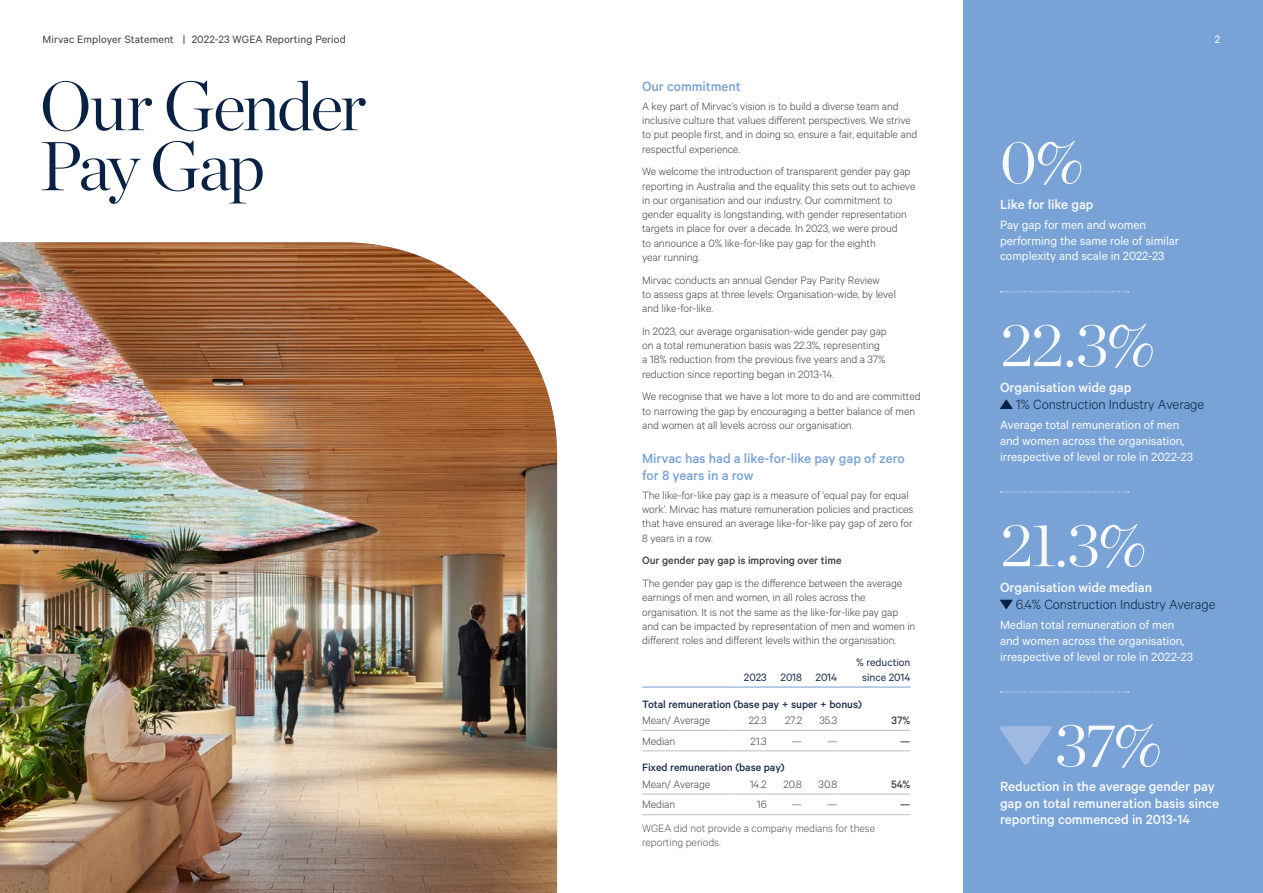
<style>
.page{position:relative;width:1263px;height:893px;background:#fff}
.page>*{position:absolute;margin:0;border:0;box-sizing:border-box;transform-origin:0 0}
.t1{font:300 69px/60px "Chronicle Display";letter-spacing:-.045em;color:#092142}
.t2{font:300 61.5px "Chronicle Display";color:#f8fafd}
.t3{font:500 15px/16.5px "Calibre";letter-spacing:-.005em;color:#f8fafd}
.t4{font:500 15px/17.2px "Calibre";letter-spacing:-.005em;color:#79a3d6}
.t5{font:300 15px "Calibre";letter-spacing:-.005em;color:#092142}
.t6{font:13.5px/15.8px "Calibre";letter-spacing:-.005em;color:#f8fafd}
.t7{font:300 12px/14.2px "Calibre";letter-spacing:-.005em;color:#414042}
.t8{font:500 12px "Calibre";letter-spacing:-.005em;color:#202f4d}
.t9{font:300 12px/14.2px "Calibre";letter-spacing:-.005em;color:#565659}
.t10{font:12px "Calibre";letter-spacing:.01em;color:#414042}
.t11{font:500 12px "Calibre";letter-spacing:-.005em;color:#414042}
.t12{font:12px/14.2px "Calibre";letter-spacing:-.005em;color:#202f4d;text-align:center}
.t13{font:12px "Calibre";color:#fff}
</style>
<div class="page">
<div style="left:964px;top:0;width:299px;height:893px;background:#79a3d6"></div>
<img style="left:0;top:242px;width:557px;height:651px">
<hr style="left:642px;top:686px;width:89px;height:2px;background:#79a3d6">
<hr style="left:731px;top:686px;width:36px;height:2px;background:#79a3d6">
<hr style="left:767px;top:686px;width:35px;height:2px;background:#79a3d6">
<hr style="left:802px;top:686px;width:35px;height:2px;background:#79a3d6">
<hr style="left:837px;top:686px;width:73px;height:2px;background:#79a3d6">
<hr style="left:642px;top:730px;width:89px;height:1px;background:#bcbec0">
<hr style="left:731px;top:730px;width:36px;height:1px;background:#bcbec0">
<hr style="left:767px;top:730px;width:35px;height:1px;background:#bcbec0">
<hr style="left:802px;top:730px;width:35px;height:1px;background:#bcbec0">
<hr style="left:837px;top:730px;width:73px;height:1px;background:#bcbec0">
<hr style="left:642px;top:751px;width:89px;height:1px;background:#bcbec0">
<hr style="left:731px;top:751px;width:36px;height:1px;background:#bcbec0">
<hr style="left:767px;top:751px;width:35px;height:1px;background:#bcbec0">
<hr style="left:802px;top:751px;width:35px;height:1px;background:#bcbec0">
<hr style="left:837px;top:751px;width:73px;height:1px;background:#bcbec0">
<hr style="left:642px;top:794px;width:89px;height:1px;background:#bcbec0">
<hr style="left:731px;top:794px;width:36px;height:1px;background:#bcbec0">
<hr style="left:767px;top:794px;width:35px;height:1px;background:#bcbec0">
<hr style="left:802px;top:794px;width:35px;height:1px;background:#bcbec0">
<hr style="left:837px;top:794px;width:73px;height:1px;background:#bcbec0">
<hr style="left:642px;top:814px;width:89px;height:1px;background:#bcbec0">
<hr style="left:731px;top:814px;width:36px;height:1px;background:#bcbec0">
<hr style="left:767px;top:814px;width:35px;height:1px;background:#bcbec0">
<hr style="left:802px;top:814px;width:35px;height:1px;background:#bcbec0">
<hr style="left:837px;top:814px;width:73px;height:1px;background:#bcbec0">
<svg style="left:1000px;top:600px;width:13px;height:9px"></svg>
<svg style="left:1000px;top:400px;width:13px;height:9px"></svg>
<svg style="left:1000px;top:726px;width:52px;height:39px"></svg>
<svg style="left:1000px;top:492px;width:129px;height:1px"></svg>
<svg style="left:1000px;top:291px;width:129px;height:1px"></svg>
<svg style="left:1000px;top:692px;width:129px;height:1px"></svg>
<p class="t10" style="left:43px;top:32px;width:305px">Mirvac Employer Statement | 2022-23 WGEA Reporting Period</p>
<p class="t13" style="left:1215px;top:32px;width:7px">2</p>
<h1 class="t1" style="left:40px;top:71px;width:329px">Our Gender<br>Pay Gap</h1>
<p class="t4" style="left:642px;top:78px;width:100px">Our commitment</p>
<p class="t7" style="left:642px;top:98px;width:277px">A key part of Mirvac’s vision is to build a diverse team and inclusive culture that values different perspectives. We strive to put people first, and in doing so, ensure a fair, equitable and respectful experience.</p>
<p class="t7" style="left:642px;top:164px;width:275px">We welcome the introduction of transparent gender pay gap reporting in Australia and the equality this sets out to achieve in our organisation and our industry. Our commitment to gender equality is longstanding, with gender representation targets in place for over a decade. In 2023, we were proud<br>to announce a 0% like‑for‑like pay gap for the eighth<br>year running.</p>
<p class="t7" style="left:642px;top:272px;width:255px">Mirvac conducts an annual Gender Pay Parity Review<br>to assess gaps at three levels: Organisation-wide, by level and like-for-like.</p>
<p class="t7" style="left:642px;top:323px;width:246px">In 2023, our average organisation-wide gender pay gap on a total remuneration basis was 22.3%, representing a 18% reduction from the previous five years and a 37% reduction since reporting began in 2013-14.</p>
<p class="t7" style="left:642px;top:389px;width:280px">We recognise that we have a lot more to do and are committed to narrowing the gap by encouraging a better balance of men and women at all levels across our organisation.</p>
<p class="t4" style="left:642px;top:449px;width:264px">Mirvac has had a like-for-like pay gap of zero for 8 years in a row</p>
<p class="t7" style="left:642px;top:487px;width:273px">The like-for-like pay gap is a measure of ‘equal pay for equal work’. Mirvac has mature remuneration policies and practices that have ensured an average like-for-like pay gap of zero for 8 years in a row.</p>
<p class="t11" style="left:642px;top:554px;width:201px">Our gender pay gap is improving over time</p>
<p class="t7" style="left:642px;top:576px;width:275px">The gender pay gap is the difference between the average earnings of men and women, in all roles across the organisation. It is not the same as the like-for-like pay gap and can be impacted by representation of men and women in different roles and different levels within the organisation.</p>
<p class="t12" style="left:744px;top:669px;width:95px">2023 2018 2014</p>
<p class="t12" style="left:856px;top:655px;width:56px">% reduction since 2014</p>
<p class="t8" style="left:642px;top:697px;width:221px">Total remuneration (base pay + super + bonus)</p>
<p class="t7" style="left:642px;top:712px;width:70px">Mean/ Average</p>
<p class="t7" style="left:749px;top:712px;width:20px">22.3</p>
<p class="t7" style="left:785px;top:712px;width:19px">27.2</p>
<p class="t7" style="left:819px;top:712px;width:19px">35.3</p>
<p class="t11" style="left:892px;top:713px;width:20px">37%</p>
<p class="t7" style="left:642px;top:733px;width:35px">Median</p>
<p class="t7" style="left:750px;top:733px;width:18px">21.3</p>
<p class="t7" style="left:792px;top:733px;width:47px">— —</p>
<p class="t11" style="left:900px;top:734px;width:12px">—</p>
<p class="t8" style="left:642px;top:761px;width:144px">Fixed remuneration (base pay)</p>
<p class="t7" style="left:642px;top:776px;width:70px">Mean/ Average</p>
<p class="t7" style="left:750px;top:776px;width:18px">14.2</p>
<p class="t7" style="left:783px;top:776px;width:20px">20.8</p>
<p class="t7" style="left:819px;top:776px;width:20px">30.8</p>
<p class="t11" style="left:891px;top:777px;width:21px">54%</p>
<p class="t7" style="left:642px;top:797px;width:35px">Median</p>
<p class="t7" style="left:757px;top:797px;width:11px">16</p>
<p class="t7" style="left:792px;top:797px;width:47px">— —</p>
<p class="t11" style="left:900px;top:797px;width:12px">—</p>
<p class="t9" style="left:642px;top:820px;width:234px">WGEA did not provide a company medians for these reporting periods.</p>
<h2 class="t2" style="left:1000px;top:115px;width:86px">0%</h2>
<p class="t3" style="left:1000px;top:196px;width:95px">Like for like gap</p>
<p class="t6" style="left:1000px;top:216px;width:181px">Pay gap for men and women performing the same role of similar complexity and scale in 2022-23</p>
<h2 class="t2" style="left:1000px;top:298px;width:157px">22.3%</h2>
<p class="t3" style="left:1000px;top:379px;width:133px">Organisation wide gap</p>
<p class="t5" style="left:1016px;top:396px;width:190px">1% Construction Industry Average</p>
<p class="t6" style="left:1000px;top:416px;width:194px">Average total remuneration of men and women across the organisation, irrespective of level or role in 2022-23</p>
<h2 class="t2" style="left:1000px;top:498px;width:149px">21.3%</h2>
<p class="t3" style="left:1000px;top:579px;width:154px">Organisation wide median</p>
<p class="t5" style="left:1016px;top:596px;width:201px">6.4% Construction Industry Average</p>
<p class="t6" style="left:1000px;top:616px;width:194px">Median total remuneration of men and women across the organisation, irrespective of level or role in 2022-23</p>
<h2 class="t2" style="left:1055px;top:698px;width:109px">37%</h2>
<p class="t3" style="left:1000px;top:778px;width:221px">Reduction in the average gender pay gap on total remuneration basis since reporting commenced in 2013-14</p>
</div>
